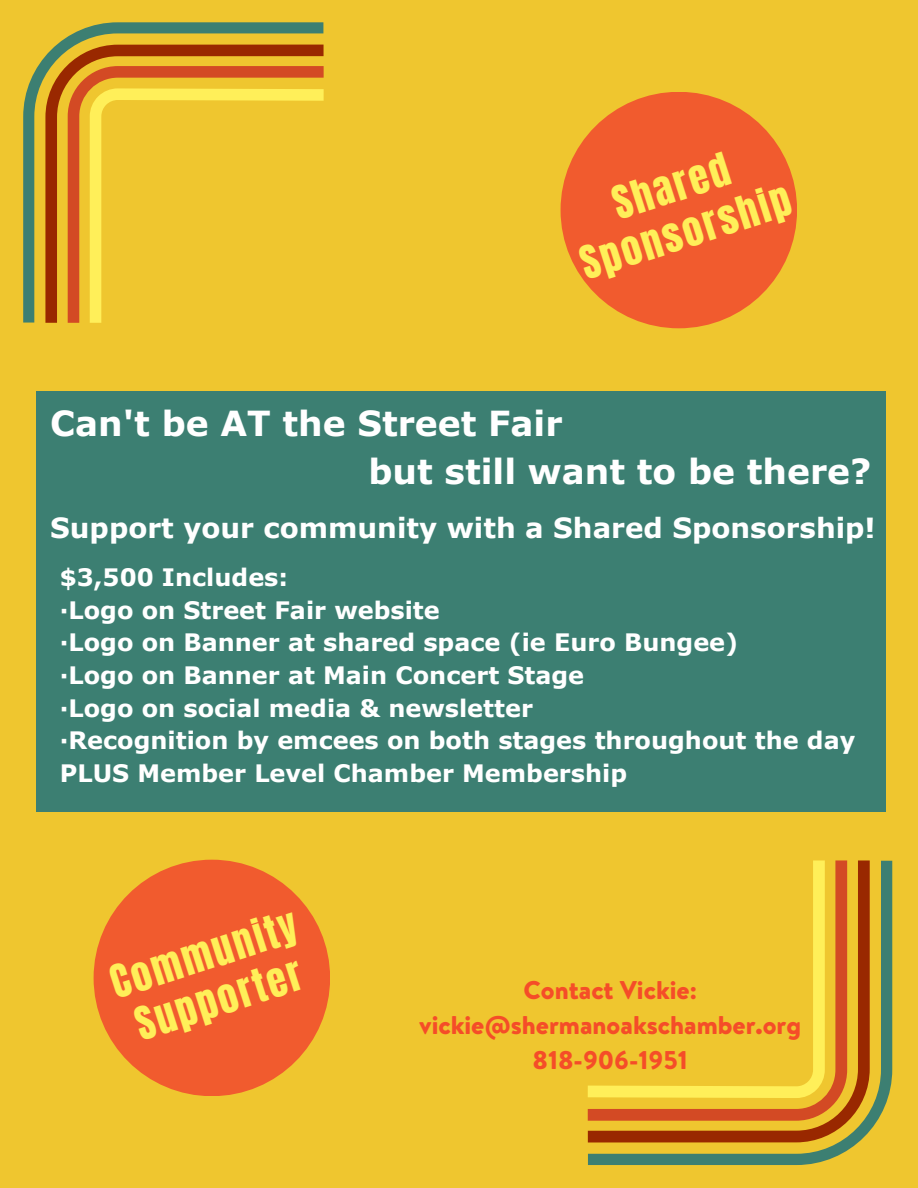
<style>
.page{position:relative;width:918px;height:1188px;background:#efc62f}
.page>*{position:absolute;margin:0;border:0;box-sizing:border-box;transform-origin:0 0}
.t1{font:39.15px/47.4px "Anton";color:#ffef59;text-align:center}
.t2{font:700 34.5px/47.2px "Verdana Pro";color:#fff}
.t3{font:700 27.75px "Verdana Pro";color:#fff}
.t4{font:900 25.65px/34.7px "Brandon Text";color:#f54d28;text-align:center}
.t5{font:700 24px "Verdana Pro";color:#fff}
</style>
<div class="page">
<div style="left:561px;top:92px;width:236px;height:236px;background:#f15b2e;border-radius:50%"></div>
<svg style="left:23px;top:22px;width:300px;height:301px"></svg>
<svg style="left:588px;top:861px;width:304px;height:304px"></svg>
<div style="left:36px;top:392px;width:850px;height:420px;background:#3c7f72"></div>
<div style="left:94px;top:860px;width:236px;height:236px;background:#f15b2e;border-radius:50%"></div>
<p class="t1" style="left:560px;top:198px;width:219px;rotate:-18deg">Shared<br>Sponsorship</p>
<p class="t2" style="left:368px;top:399px;width:504px;text-indent:-318px">Can't be AT the Street Fair<br>but still want to be there?</p>
<h2 class="t3" style="left:50px;top:510px;width:827px">Support your community with a Shared Sponsorship!</h2>
<h1 class="t5" style="left:60px;top:562px;width:230px">$3,500 Includes:</h1>
<p class="t5" style="left:60px;top:595px;width:382px">·Logo on Street Fair website</p>
<p class="t5" style="left:60px;top:627px;width:680px">·Logo on Banner at shared space (ie Euro Bungee)</p>
<p class="t5" style="left:60px;top:660px;width:526px">·Logo on Banner at Main Concert Stage</p>
<p class="t5" style="left:60px;top:693px;width:475px">·Logo on social media &amp; newsletter</p>
<p class="t5" style="left:60px;top:725px;width:797px">·Recognition by emcees on both stages throughout the day</p>
<p class="t5" style="left:60px;top:758px;width:569px">PLUS Member Level Chamber Membership</p>
<h3 class="t1" style="left:105px;top:962px;width:195px;text-align:left;rotate:-18deg">Community<br>Supporter</h3>
<h1 class="t4" style="left:419px;top:972px;width:383px">Contact Vickie: vickie@shermanoakschamber.org<br>818-906-1951</h1>
</div>
